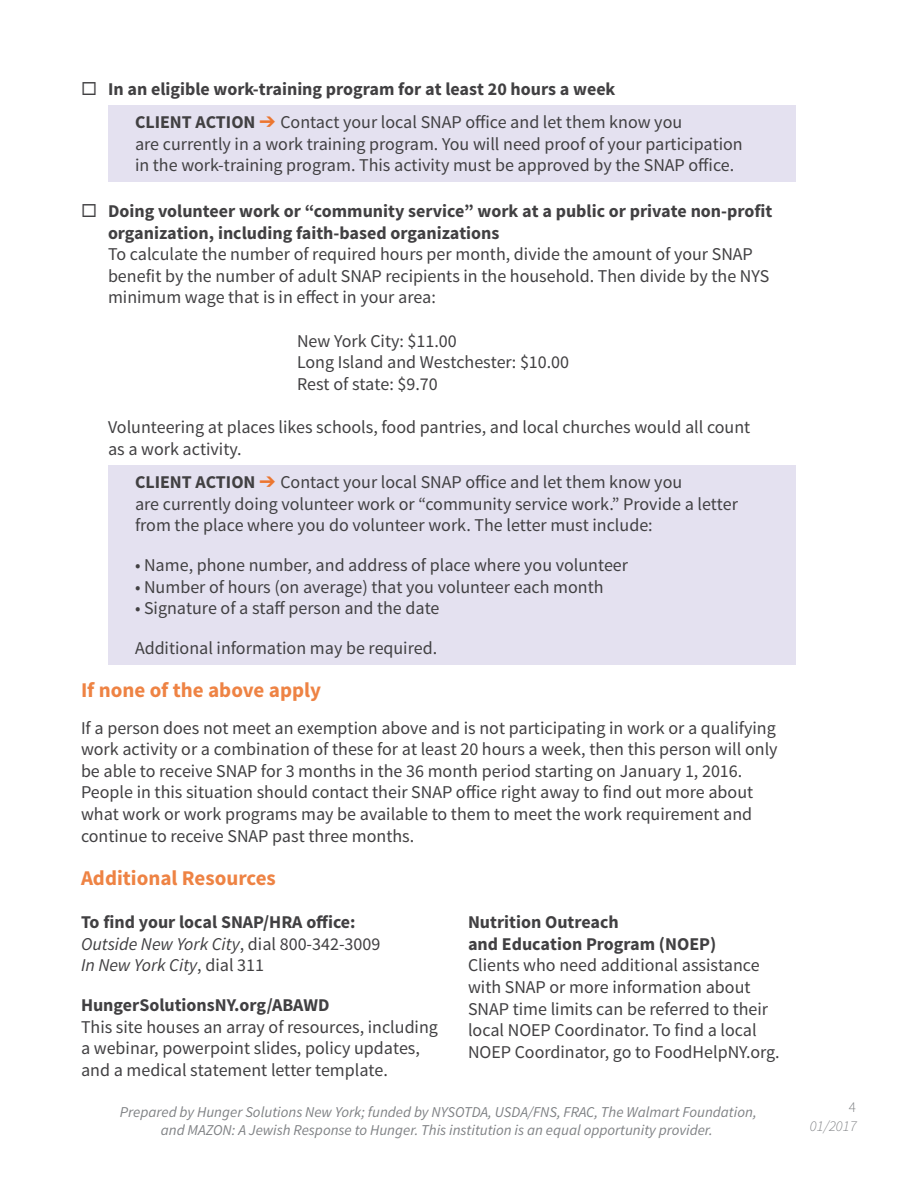
<style>
.page{position:relative;width:918px;height:1188px;background:#fff}
.page>*{position:absolute;margin:0;border:0;box-sizing:border-box;transform-origin:0 0}
.t1{font:700 21px "Source Sans Pro";color:#ee8344}
.t2{font:18px/21.6px "Source Sans Pro";color:#414042}
.t3{font:700 18px/21.6px "Source Sans Pro";color:#414042}
.t4{font:italic 18px/21.6px "Source Sans Pro";color:#414042}
.t5{font:italic 15px/18px "Source Sans Pro";color:#808285;text-align:center}
.t6{font:italic 300 15px "Source Sans Pro";color:#808285}
.t7{font:300 15px "Source Sans Pro";color:#808285}
.s1{color:#ec7630}
.s2{font-weight:400}
.s3{font-weight:700}
.s4{font-weight:700;font-style:normal}
.s5{font-style:normal}
</style>
<div class="page">
<div style="left:108px;top:106px;width:688px;height:76px;background:#e4e1f0"></div>
<div style="left:108px;top:465px;width:688px;height:199px;background:#e4e1f0"></div>
<p class="t3" style="left:135px;top:72px;width:549px;line-height:33.6px;text-indent:-54px">◻ In an eligible work-training program for at least 20 hours a week<br>CLIENT ACTION <span class="s1">➔</span> <span class="s2">Contact your local SNAP office and let them know you</span></p>
<p class="t2" style="left:135px;top:133px;width:609px">are currently in a work training program. You will need proof of your participation in the work-training program. This activity must be approved by the SNAP office.</p>
<p class="t3" style="left:108px;top:201px;width:666px;text-indent:-27px">◻ Doing volunteer work or “community service” work at a public or private non-profit organization, including faith-based organizations</p>
<p class="t2" style="left:108px;top:244px;width:663px">To calculate the number of required hours per month, divide the amount of your SNAP benefit by the number of adult SNAP recipients in the household. Then divide by the NYS minimum wage that is in effect in your area:</p>
<p class="t2" style="left:297px;top:330px;width:274px">New York City: $11.00<br>Long Island and Westchester: $10.00<br>Rest of state: $9.70</p>
<p class="t2" style="left:108px;top:416px;width:644px">Volunteering at places likes schools, food pantries, and local churches would all count as a work activity.</p>
<p class="t2" style="left:135px;top:472px;width:604px"><span class="s3">CLIENT ACTION</span> <span class="s1">➔</span> Contact your local SNAP office and let them know you<br>are currently doing volunteer work or “community service work.” Provide a letter from the place where you do volunteer work. The letter must include:</p>
<p class="t2" style="left:135px;top:554px;width:495px">• Name, phone number, and address of place where you volunteer</p>
<p class="t2" style="left:135px;top:576px;width:470px">• Number of hours (on average) that you volunteer each month</p>
<p class="t2" style="left:135px;top:589px;width:306px;line-height:39.6px">• Signature of a staff person and the date<br>Additional information may be required.</p>
<p class="t1" style="left:81px;top:676px;width:242px">If none of the above apply</p>
<p class="t2" style="left:81px;top:717px;width:698px">If a person does not meet an exemption above and is not participating in work or a qualifying work activity or a combination of these for at least 20 hours a week, then this person will only be able to receive SNAP for 3 months in the 36 month period starting on January 1, 2016.<br>People in this situation should contact their SNAP office right away to find out more about what work or work programs may be available to them to meet the work requirement and continue to receive SNAP past three months.</p>
<p class="t1" style="left:81px;top:864px;width:196px">Additional Resources</p>
<p class="t4" style="left:81px;top:911px;width:301px"><span class="s4">To find your local SNAP/HRA office:<br></span>Outside New York City<span class="s5">, dial 800-342-3009<br></span>In New York City<span class="s5">, dial 311</span></p>
<p class="t3" style="left:81px;top:995px;width:250px">HungerSolutionsNY.org/ABAWD</p>
<p class="t2" style="left:81px;top:1016px;width:359px">This site houses an array of resources, including a webinar, powerpoint slides, policy updates, and a medical statement letter template.</p>
<p class="t3" style="left:468px;top:912px;width:250px">Nutrition Outreach<br>and Education Program (NOEP)</p>
<p class="t2" style="left:468px;top:955px;width:313px">Clients who need additional assistance with SNAP or more information about SNAP time limits can be referred to their local NOEP Coordinator. To find a local NOEP Coordinator, go to FoodHelpNY.org.</p>
<p class="t5" style="left:120px;top:1104px;width:638px">Prepared by Hunger Solutions New York; funded by NYSOTDA, USDA/FNS, FRAC, The Walmart Foundation, and MAZON: A Jewish Response to Hunger. This institution is an equal opportunity provider.</p>
<p class="t7" style="left:849px;top:1097px;width:9px">4</p>
<p class="t6" style="left:810px;top:1117px;width:48px">01/2017</p>
</div>
